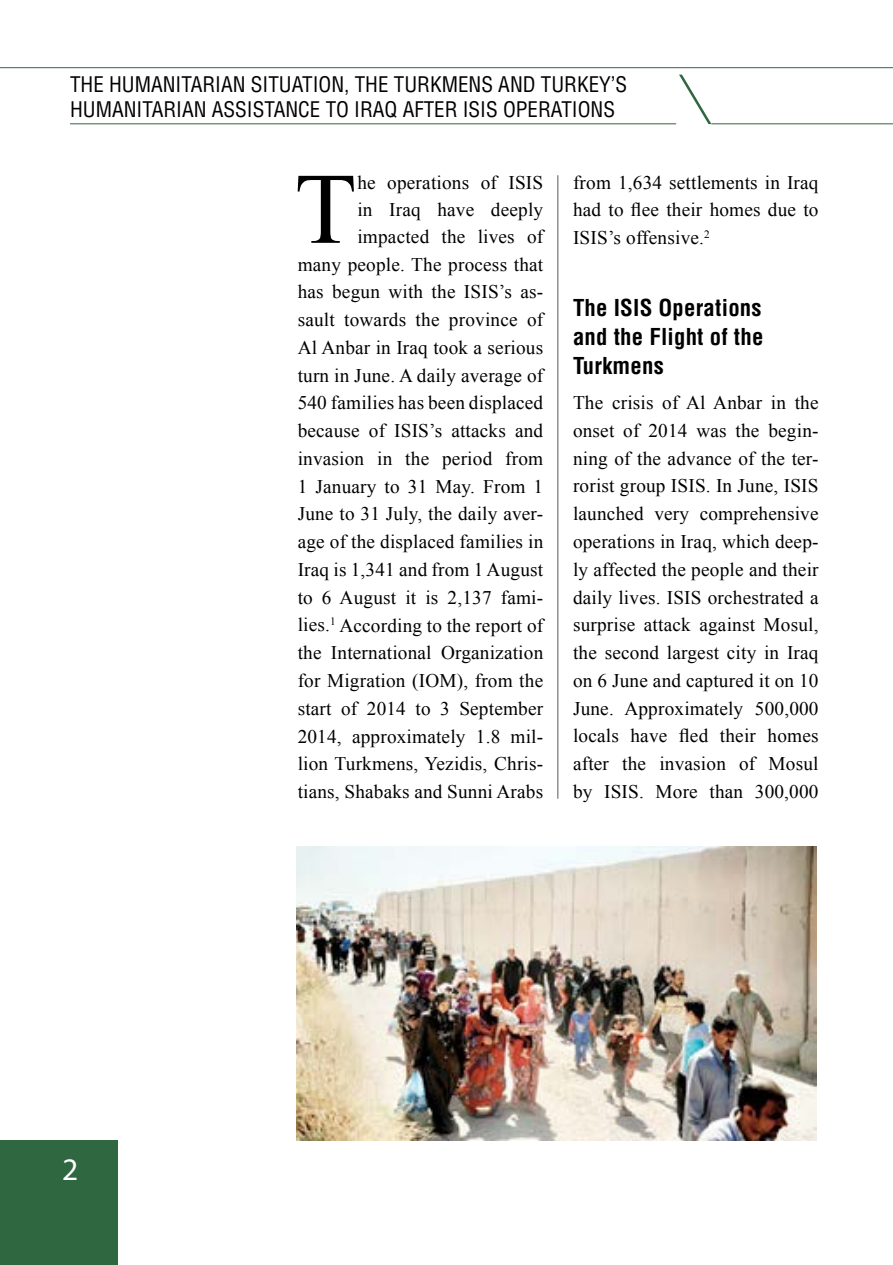
<style>
.page{position:relative;width:893px;height:1265px;background:#fff}
.page>*{position:absolute;margin:0;border:0;box-sizing:border-box;transform-origin:0 0}
.t1{font:101.15px "Times New Roman";color:#000}
.t2{font:31.5px "Myriad Pro";color:#fff}
.t3{font:700 condensed 22.75px/29.1px "Helvetica LT Std";letter-spacing:.01em;color:#000;text-align:justify}
.t4{font:condensed 21px/25.2px "Helvetica LT Std";color:#000}
.t5{font:19.25px/27.7px "Times New Roman";letter-spacing:.01em;color:#000;text-align:justify}
</style>
<div class="page">
<hr style="left:711px;top:123px;width:182px;height:1px;background:#2f6740">
<hr style="left:0;top:67px;width:893px;height:1px;background:#2f6740">
<svg style="left:679px;top:75px;width:32px;height:49px"></svg>
<hr style="left:70px;top:123px;width:606px;height:1px;background:#2f6740">
<div style="left:0;top:1141px;width:117px;height:124px;background:#2f6740"></div>
<hr style="left:558px;top:175px;width:1px;height:624px;background:#58595b">
<img style="left:297px;top:847px;width:520px;height:293px">
<p class="t4" style="left:70px;top:72px;width:559px">THE HUMANITARIAN SITUATION, THE TURKMENS AND TURKEY’S<br>HUMANITARIAN ASSISTANCE TO IRAQ AFTER ISIS OPERATIONS</p>
<h2 class="t2" style="left:62px;top:1150px;width:18px">2</h2>
<p class="t5" style="left:298px;top:168px;width:247px;text-align:right">he operations of ISIS<br>in Iraq have deeply impacted the lives of<br>many people. The process that has begun with the ISIS’s as&shy;sault towards the province of<br>Al Anbar in Iraq took a serious turn in June. A daily average of<br>540 families has been displaced because of ISIS’s attacks and invasion in the period from<br>1 January to 31 May. From 1<br>June to 31 July, the daily aver&shy;age of the displaced families in<br>Iraq is 1,341 and from 1 August to 6 August it is 2,137 fami&shy;lies.<sup>1</sup> According to the report of the International Organization for Migration (IOM), from the start of 2014 to 3 September<br>2014, approximately 1.8 mil&shy;lion Turkmens, Yezidis, Chris&shy;tians, Shabaks and Sunni Arabs</p>
<p class="t5" style="left:573px;top:168px;width:247px">from 1,634 settlements in Iraq had to flee their homes due to ISIS’s offensive.<sup>2</sup></p>
<h1 class="t1" style="left:295px;top:141px;width:63px">T</h1>
<p class="t3" style="left:573px;top:293px;width:192px">The ISIS Operations and the Flight of the Turkmens</p>
<p class="t5" style="left:573px;top:388px;width:247px">The crisis of Al Anbar in the onset of 2014 was the begin&shy;ning of the advance of the ter&shy;rorist group ISIS. In June, ISIS launched very comprehensive operations in Iraq, which deep&shy;ly affected the people and their daily lives. ISIS orchestrated a surprise attack against Mosul, the second largest city in Iraq on 6 June and captured it on 10<br>June. Approximately 500,000 locals have fled their homes after the invasion of Mosul by ISIS. More than 300,000</p>
</div>
